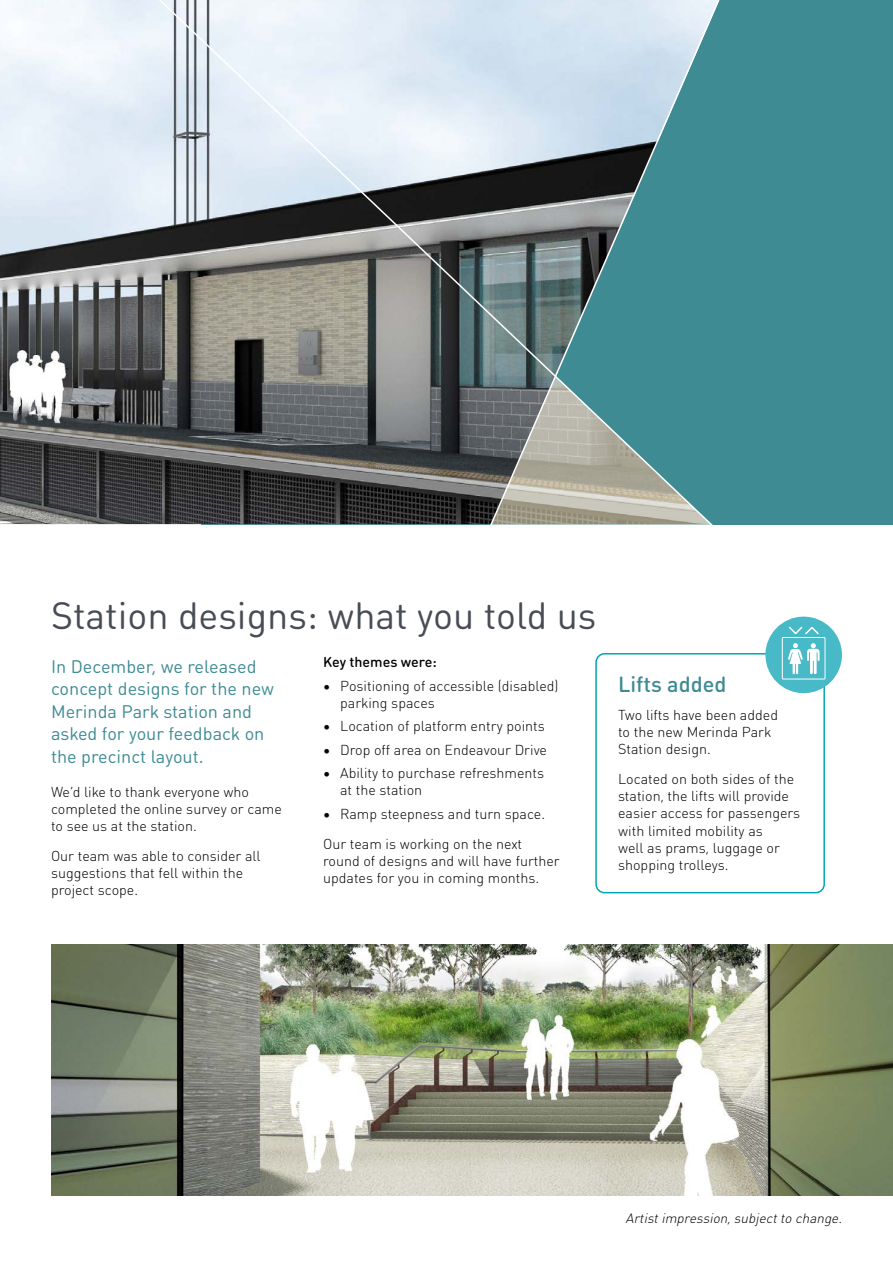
<style>
.page{position:relative;width:893px;height:1263px;background:#fff}
.page>*{position:absolute;margin:0;border:0;box-sizing:border-box;transform-origin:0 0}
.LX_H1{font:37.5px "DIN Round OT";color:#474c55}
.LX_H2{font:500 21.75px "DIN Round OT";color:#3e8b94}
.LX_intro{font:18px/22.5px "DIN Round OT";color:#3e8b94}
.LX_Body{font:300 14.25px/17.1px "DIN Round OT";color:#000}
.LX_Body_Before_Bull{font:500 14.25px "DIN Round OT";color:#000}
.LX_Caption{font:italic 300 13.5px "DIN Round OT";color:#000}
</style>
<div class="page">
<div style="left:595px;top:653px;width:230px;height:240px;border:2px solid #00a5b8;border-radius:9px"></div>
<img style="left:51px;top:944px;width:842px;height:251px">
<img style="left:0;top:0;width:23px;height:524px">
<svg style="left:23px;top:0;width:870px;height:524px;background:#86989c"></svg>
<svg style="left:259px;top:0;width:581px;height:524px;background:#77979b"></svg>
<div style="left:765px;top:617px;width:77px;height:76px;background:#48b9c7;border-radius:50%"></div>
<svg style="left:789px;top:627px;width:30px;height:7px"></svg>
<svg style="left:788px;top:643px;width:31px;height:31px"></svg>
<div style="left:782px;top:637px;width:43px;height:42px;border:1px solid #fff"></div>
<h1 class="LX_H1" style="left:51px;top:592px;width:547px">Station designs: what you told us</h1>
<p class="LX_intro" style="left:51px;top:655px;width:225px">In December, we released concept designs for the new<br>Merinda Park station and asked for your feedback on the precinct layout.</p>
<p class="LX_Body" style="left:51px;top:783px;width:232px">We’d like to thank everyone who completed the online survey or came to see us at the station.</p>
<p class="LX_Body" style="left:51px;top:847px;width:211px">Our team was able to consider all suggestions that fell within the project scope.</p>
<p class="LX_Body_Before_Bull" style="left:323px;top:653px;width:115px">Key themes were:</p>
<p class="LX_Body" style="left:340px;top:677px;width:220px;text-indent:-17px">• Positioning of accessible (disabled) parking spaces</p>
<p class="LX_Body" style="left:323px;top:717px;width:223px">• Location of platform entry points</p>
<p class="LX_Body" style="left:323px;top:741px;width:225px">• Drop off area on Endeavour Drive</p>
<p class="LX_Body" style="left:340px;top:764px;width:205px;text-indent:-17px">• Ability to purchase refreshments at the station</p>
<p class="LX_Body" style="left:323px;top:805px;width:223px">• Ramp steepness and turn space.</p>
<p class="LX_Body" style="left:323px;top:835px;width:238px">Our team is working on the next round of designs and will have further updates for you in coming months.</p>
<h2 class="LX_H2" style="left:618px;top:671px;width:110px">Lifts added</h2>
<p class="LX_Body" style="left:618px;top:706px;width:161px">Two lifts have been added to the new Merinda Park<br>Station design.</p>
<p class="LX_Body" style="left:618px;top:770px;width:184px">Located on both sides of the station, the lifts will provide easier access for passengers with limited mobility as<br>well as prams, luggage or shopping trolleys.</p>
<p class="LX_Caption" style="left:626px;top:1210px;width:221px">Artistimpression,subjectto change.</p>
</div>
